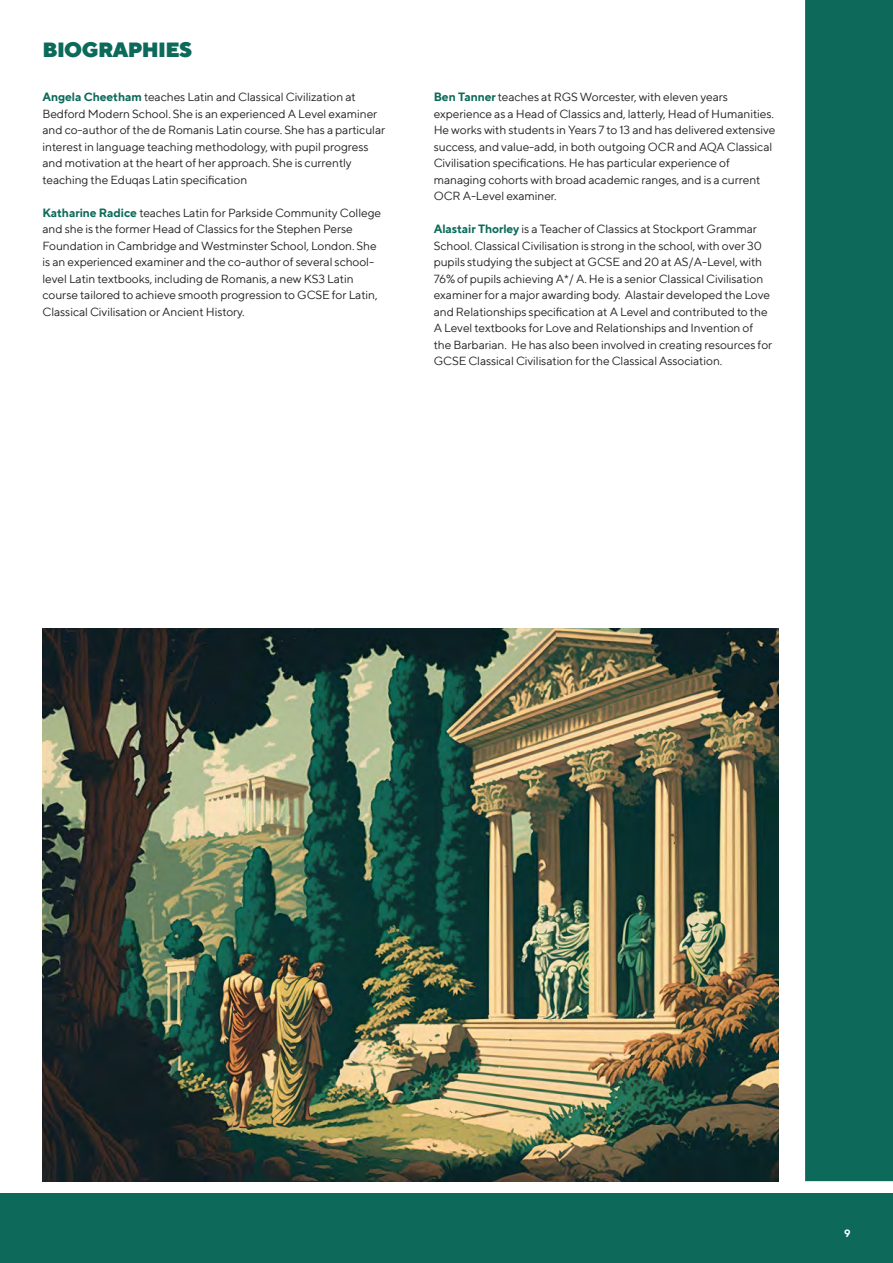
<style>
.page{position:relative;width:893px;height:1263px;background:#fff}
.page>*{position:absolute;margin:0;border:0;box-sizing:border-box;transform-origin:0 0}
.t1{font:900 21px "TT Norms";letter-spacing:-.03em;color:#0d6a5a}
.t2{font:12px/16.5px "TT Norms";letter-spacing:-.01em;color:#231f20}
.t3{font:700 10.5px "TT Norms";color:#fff}
.s1{font-weight:700;color:#0d6a5a}
</style>
<div class="page">
<div style="left:0;top:1193px;width:893px;height:70px;background:#0d6a5a"></div>
<div style="left:805px;top:0;width:88px;height:1181px;background:#0d6a5a"></div>
<img style="left:43px;top:628px;width:735px;height:553px">
<p class="t1" style="left:43px;top:36px;width:151px">BIOGRAPHIES</p>
<p class="t2" style="left:43px;top:88px;width:344px"><span class="s1">Angela Cheetham</span> teaches Latin and Classical Civilization at Bedford Modern School. She is an experienced A Level examiner and co-author of the de Romanis Latin course. She has a particular interest in language teaching methodology, with pupil progress and motivation at the heart of her approach. She is currently teaching the Eduqas Latin specification</p>
<p class="t2" style="left:43px;top:204px;width:340px"><span class="s1">Katharine Radice</span> teaches Latin for Parkside Community College and she is the former Head of Classics for the Stephen Perse Foundation in Cambridge and Westminster School, London. She is an experienced examiner and the co-author of several school&shy;level Latin textbooks, including de Romanis, a new KS3 Latin course tailored to achieve smooth progression to GCSE for Latin, Classical Civilisation or Ancient History.</p>
<p class="t2" style="left:434px;top:88px;width:343px"><span class="s1">Ben Tanner</span> teaches at RGS Worcester, with eleven years experience as a Head of Classics and, latterly, Head of Humanities.<br>He works with students in Years 7 to 13 and has delivered extensive success, and value-add, in both outgoing OCR and AQA Classical Civilisation specifications. He has particular experience of managing cohorts with broad academic ranges, and is a current OCR A-Level examiner.</p>
<p class="t2" style="left:434px;top:220px;width:340px"><span class="s1">Alastair Thorley</span> is a Teacher of Classics at Stockport Grammar School. Classical Civilisation is strong in the school, with over 30 pupils studying the subject at GCSE and 20 at AS/A-Level, with 76% of pupils achieving A*/ A. He is a senior Classical Civilisation examiner for a major awarding body. Alastair developed the Love and Relationships specification at A Level and contributed to the A Level textbooks for Love and Relationships and Invention of the Barbarian. He has also been involved in creating resources for GCSE Classical Civilisation for the Classical Association.</p>
<p class="t3" style="left:844px;top:1226px;width:8px">9</p>
</div>
